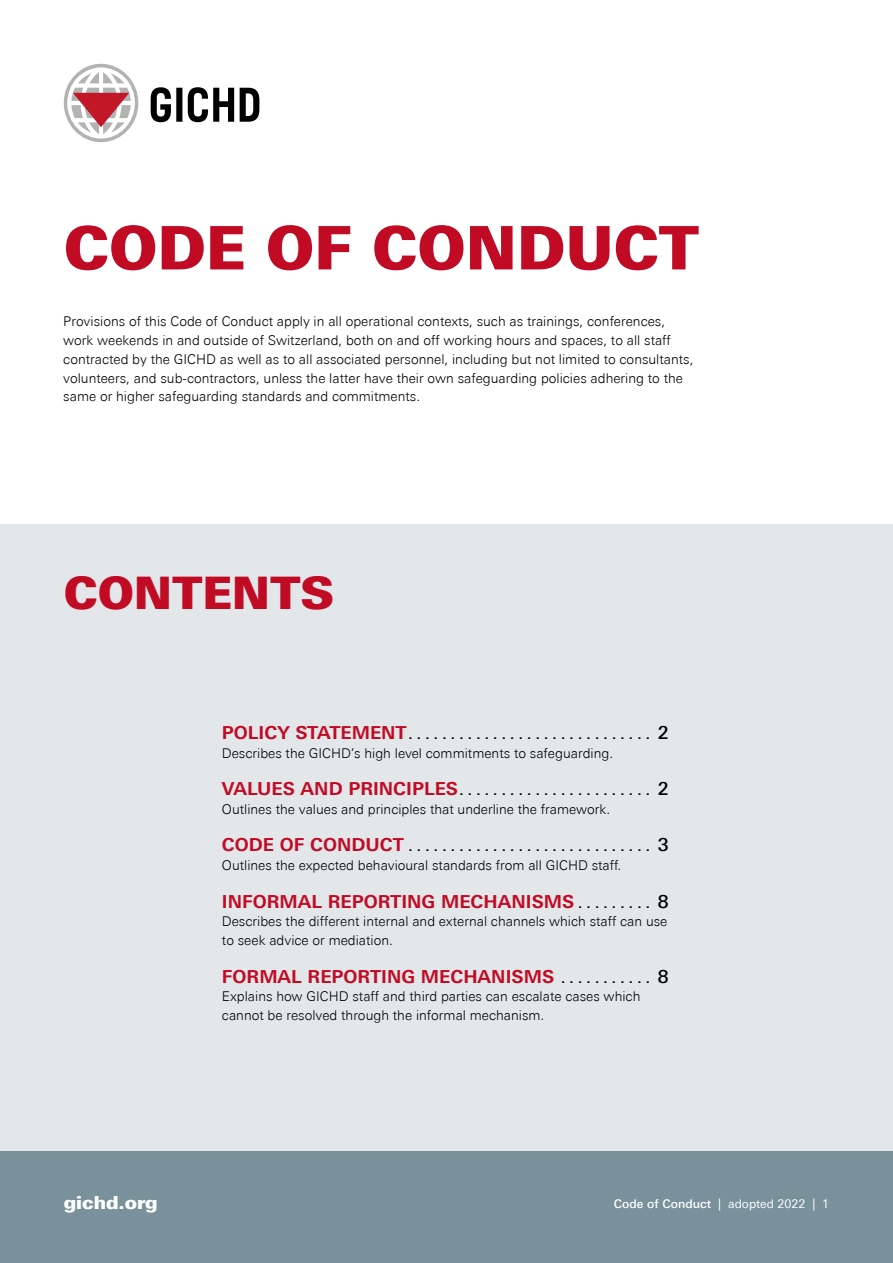
<style>
.page{position:relative;width:893px;height:1263px;background:#fff}
.page>*{position:absolute;margin:0;border:0;box-sizing:border-box;transform-origin:0 0}
.t1{font:900 60px "Univers Next Pro";color:#c10b25}
.t2{font:900 45px "Univers Next Pro";color:#c10b25}
.t3{font:700 18px "Univers Next Pro";color:#c10b25}
.t4{font:900 18px "Univers Next Pro";color:#fff}
.t5{font:300 13.5px/18.8px "Univers Next Pro";color:#000}
.t6{font:12px "Univers Next Pro";color:#fff}
.s1{font-weight:700;font-size:18px;color:#c10b25}
.s2{font-weight:700}
.s3{font-weight:500;font-size:18px}
.s4{font-size:13.5px;color:#000}
.s5{font-weight:500;color:#000}
.s6{font-weight:500}
</style>
<div class="page">
<div style="left:0;top:524px;width:893px;height:627px;background:#e4e7ea"></div>
<div style="left:0;top:1151px;width:893px;height:112px;background:#78919b"></div>
<svg style="left:151px;top:87px;width:108px;height:35px"></svg>
<svg style="left:64px;top:64px;width:74px;height:78px"></svg>
<h1 class="t1" style="left:64px;top:211px;width:637px">CODE OF CONDUCT</h1>
<p class="t5" style="left:63px;top:312px;width:632px">Provisions of this Code of Conduct apply in all operational contexts, such as trainings, conferences, work weekends in and outside of Switzerland, both on and off working hours and spaces, to all staff contracted by the GICHD as well as to all associated personnel, including but not limited to consultants, volunteers, and sub-contractors, unless the latter have their own safeguarding policies adhering to the same or higher safeguarding standards and commitments.</p>
<h2 class="t2" style="left:64px;top:566px;width:272px">CONTENTS</h2>
<p class="t5" style="left:222px;top:725px;width:448px"><span class="s1">POLICY STATEMENT</span> <span class="s2">. . . . . . . . . . . . . . . . . . . . . . . . . . . . .</span> <span class="s3">2<br></span>Describes the GICHD’s high level commitments to safeguarding.</p>
<p class="t5" style="left:222px;top:781px;width:448px"><span class="s1">VALUES AND PRINCIPLES</span> <span class="s2">. . . . . . . . . . . . . . . . . . . . . . .</span> <span class="s3">2<br></span>Outlines the values and principles that underline the framework.</p>
<p class="t5" style="left:222px;top:837px;width:448px"><span class="s1">CODE OF CONDUCT</span> <span class="s2">. . . . . . . . . . . . . . . . . . . . . . . . . . . . .</span> <span class="s3">3<br></span>Outlines the expected behavioural standards from all GICHD staff.</p>
<h3 class="t3" style="left:222px;top:890px;width:448px">INFORMAL REPORTING MECHANISMS <span class="s4">. . . . . . . . .</span> <span class="s5">8</span></h3>
<p class="t5" style="left:222px;top:912px;width:447px">Describes the different internal and external channels which staff can use to seek advice or mediation.</p>
<h3 class="t3" style="left:222px;top:965px;width:448px">FORMAL REPORTING MECHANISMS <span class="s4">. . . . . . . . . . .</span> <span class="s5">8</span></h3>
<p class="t5" style="left:222px;top:987px;width:420px">Explains how GICHD staff and third parties can escalate cases which cannot be resolved through the informal mechanism.</p>
<h3 class="t4" style="left:64px;top:1191px;width:95px">gichd.org</h3>
<p class="t6" style="left:614px;top:1197px;width:217px"><span class="s6">Code of Conduct</span> | adopted 2022 | 1</p>
</div>
